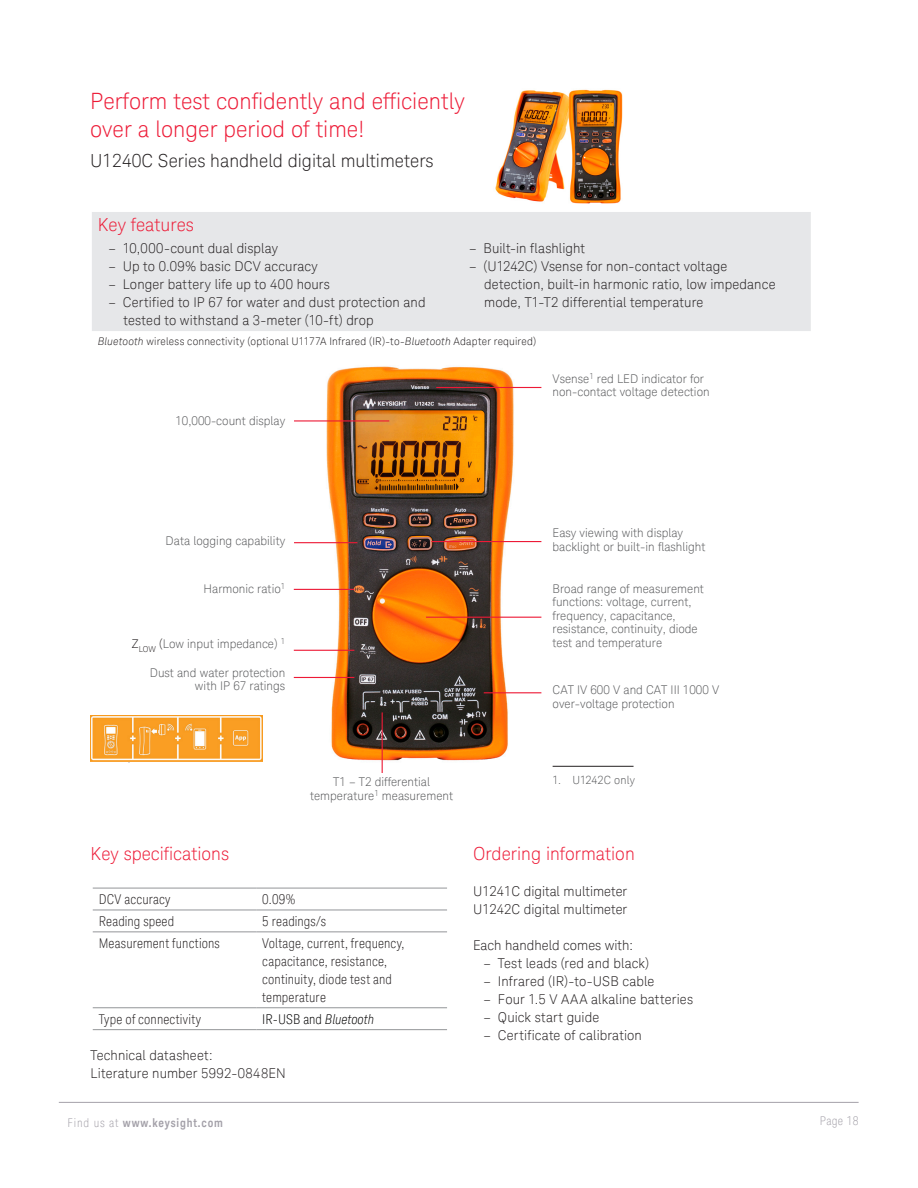
<style>
.page{position:relative;width:918px;height:1188px;background:#fff}
.page>*{position:absolute;margin:0;border:0;box-sizing:border-box;transform-origin:0 0}
.t1{font:300 22.5px/28.5px "Keysight Sans";color:#ed1a36}
.t2{font:300 18px "Keysight Sans";color:#ed1a36}
.t3{font:300 18px "Keysight Sans";color:#231f20}
.K_Body_Text{font:300 13.5px/18px "Keysight Sans";letter-spacing:.01em;color:#231f20}
.K_Table_Text{font:300 condensed 13.5px/18px "Keysight Sans";letter-spacing:.015em;color:#231f20}
.t4{font:300 condensed 13.5px "Keysight Sans";color:#000}
.product_callout{font:300 12px/13.5px "Keysight Sans";color:#57585a}
.t5{font:700 12px "Keysight Sans Condensed";letter-spacing:.07em;color:#a4a1a9}
.t6{font:300 condensed 12px "Keysight Sans";letter-spacing:.03em;color:#a4a1a9}
.t7{font:300 11.25px "Keysight Sans";color:#57585a}
.K_Captions{font:300 10.5px "Keysight Sans";letter-spacing:.02em;color:#231f20}
.s1{font-style:italic}
.s2{color:#231f20}
.s3{font-family:"Keysight Sans";font-weight:300;font-stretch:condensed}
</style>
<div class="page">
<hr style="left:59px;top:1102px;width:800px;height:1px;background:#a4a1a9">
<div style="left:92px;top:212px;width:719px;height:119px;background:#e6e7e9"></div>
<img style="left:495px;top:89px;width:128px;height:115px">
<hr style="left:93px;top:888px;width:163px;height:1px;background:#939598">
<hr style="left:256px;top:888px;width:191px;height:1px;background:#939598">
<hr style="left:93px;top:910px;width:163px;height:1px;background:#939598">
<hr style="left:256px;top:910px;width:191px;height:1px;background:#939598">
<hr style="left:93px;top:931px;width:163px;height:1px;background:#939598">
<hr style="left:256px;top:931px;width:191px;height:1px;background:#939598">
<hr style="left:93px;top:1007px;width:163px;height:1px;background:#939598">
<hr style="left:256px;top:1007px;width:191px;height:1px;background:#939598">
<hr style="left:93px;top:1029px;width:163px;height:1px;background:#939598">
<hr style="left:256px;top:1029px;width:191px;height:1px;background:#939598">
<img style="left:325px;top:366px;width:202px;height:400px">
<hr style="left:294px;top:420px;width:95px;height:2px;background:#ed1a36">
<hr style="left:436px;top:387px;width:105px;height:1px;background:#ed1a36">
<hr style="left:431px;top:541px;width:110px;height:1px;background:#ed1a36">
<hr style="left:426px;top:617px;width:115px;height:1px;background:#ed1a36">
<hr style="left:484px;top:692px;width:57px;height:1px;background:#ed1a36">
<hr style="left:294px;top:542px;width:63px;height:1px;background:#ed1a36">
<hr style="left:294px;top:589px;width:60px;height:1px;background:#ed1a36">
<hr style="left:294px;top:650px;width:60px;height:1px;background:#ed1a36">
<hr style="left:294px;top:677px;width:60px;height:1px;background:#ed1a36">
<hr style="left:382px;top:712px;width:1px;height:61px;background:#ed1a36">
<img style="left:90px;top:715px;width:172px;height:46px">
<hr style="left:553px;top:766px;width:81px;height:1px;background:#231f20">
<p class="t1" style="left:90px;top:86px;width:376px">Perform test confidently and efficiently over a longer period of time!</p>
<p class="t3" style="left:90px;top:150px;width:345px">U1240C Series handheld digital multimeters</p>
<p class="t2" style="left:98px;top:214px;width:98px">Key features</p>
<p class="K_Body_Text" style="left:109px;top:239px;width:171px">– 10,000-count dual display</p>
<p class="K_Body_Text" style="left:109px;top:257px;width:211px">– Up to 0.09% basic DCV accuracy</p>
<p class="K_Body_Text" style="left:109px;top:275px;width:223px">– Longer battery life up to 400 hours</p>
<p class="K_Body_Text" style="left:123px;top:293px;width:304px;text-indent:-15px">– Certified to IP 67 for water and dust protection and tested to withstand a 3-meter (10-ft) drop</p>
<p class="K_Captions" style="left:98px;top:335px;width:440px"><span class="s1">Bluetooth</span> wireless connectivity (optional U1177A Infrared (IR)-to-<span class="s1">Bluetooth</span> Adapter required)</p>
<p class="K_Body_Text" style="left:469px;top:239px;width:117px">– Built-in flashlight</p>
<p class="K_Body_Text" style="left:484px;top:257px;width:293px;text-indent:-15px">– (U1242C) Vsense for non-contact voltage detection, built-in harmonic ratio, low impedance mode, T1-T2 differential temperature</p>
<p class="product_callout" style="left:175px;top:414px;width:111px">10,000-count display</p>
<p class="product_callout" style="left:553px;top:372px;width:159px">Vsense<sup>1</sup> red LED indicator for non-contact voltage detection</p>
<p class="product_callout" style="left:166px;top:534px;width:121px">Data logging capability</p>
<p class="product_callout" style="left:204px;top:582px;width:83px">Harmonic ratio<sup>1</sup></p>
<p class="product_callout" style="left:132px;top:637px;width:155px"><span class="s2">Z</span><sub>LOW</sub> <span class="s2">(</span>Low input impedance) <sup>1</sup></p>
<p class="product_callout" style="left:150px;top:666px;width:137px;text-align:right">Dust and water protection with IP 67 ratings</p>
<p class="product_callout" style="left:553px;top:527px;width:154px">Easy viewing with display backlight or built-in flashlight</p>
<p class="product_callout" style="left:553px;top:582px;width:153px">Broad range of measurement functions: voltage, current, frequency, capacitance, resistance, continuity, diode test and temperature</p>
<p class="product_callout" style="left:553px;top:683px;width:168px">CAT IV 600 V and CAT III 1000 V over-voltage protection</p>
<p class="product_callout" style="left:310px;top:775px;width:144px;text-align:center">T1 – T2 differential temperature<sup>1</sup> measurement</p>
<p class="t7" style="left:553px;top:773px;width:84px">1. U1242C only</p>
<p class="t2" style="left:91px;top:843px;width:140px">Key specifications</p>
<p class="K_Table_Text" style="left:99px;top:890px;width:73px">DCV accuracy</p>
<p class="K_Table_Text" style="left:262px;top:890px;width:35px">0.09%</p>
<p class="K_Table_Text" style="left:99px;top:912px;width:77px">Reading speed</p>
<p class="K_Table_Text" style="left:262px;top:912px;width:65px">5 readings/s</p>
<p class="K_Table_Text" style="left:99px;top:934px;width:123px">Measurement functions</p>
<p class="K_Table_Text" style="left:262px;top:934px;width:144px">Voltage, current, frequency, capacitance, resistance, continuity, diode test and temperature</p>
<p class="K_Table_Text" style="left:99px;top:1010px;width:104px">Type of connectivity</p>
<p class="t4" style="left:262px;top:1011px;width:113px">IR-USB and <span class="s1">Bluetooth</span></p>
<p class="K_Body_Text" style="left:91px;top:1046px;width:123px">Technical datasheet:</p>
<p class="K_Body_Text" style="left:91px;top:1064px;width:197px">Literature number 5992-0848EN</p>
<p class="t2" style="left:473px;top:843px;width:163px">Ordering information</p>
<p class="K_Body_Text" style="left:473px;top:882px;width:156px">U1241C digital multimeter</p>
<p class="K_Body_Text" style="left:473px;top:900px;width:156px">U1242C digital multimeter</p>
<p class="K_Body_Text" style="left:473px;top:936px;width:162px">Each handheld comes with:</p>
<p class="K_Body_Text" style="left:484px;top:954px;width:167px">– Test leads (red and black)</p>
<p class="K_Body_Text" style="left:484px;top:972px;width:172px">– Infrared (IR)-to-USB cable</p>
<p class="K_Body_Text" style="left:484px;top:990px;width:211px">– Four 1.5 V AAA alkaline batteries</p>
<p class="K_Body_Text" style="left:484px;top:1008px;width:117px">– Quick start guide</p>
<p class="K_Body_Text" style="left:484px;top:1026px;width:160px">– Certificate of calibration</p>
<p class="t5" style="left:68px;top:1115px;width:157px"><span class="s3">Find us at</span> www.keysight.com</p>
<p class="t6" style="left:820px;top:1113px;width:40px">Page 18</p>
</div>
